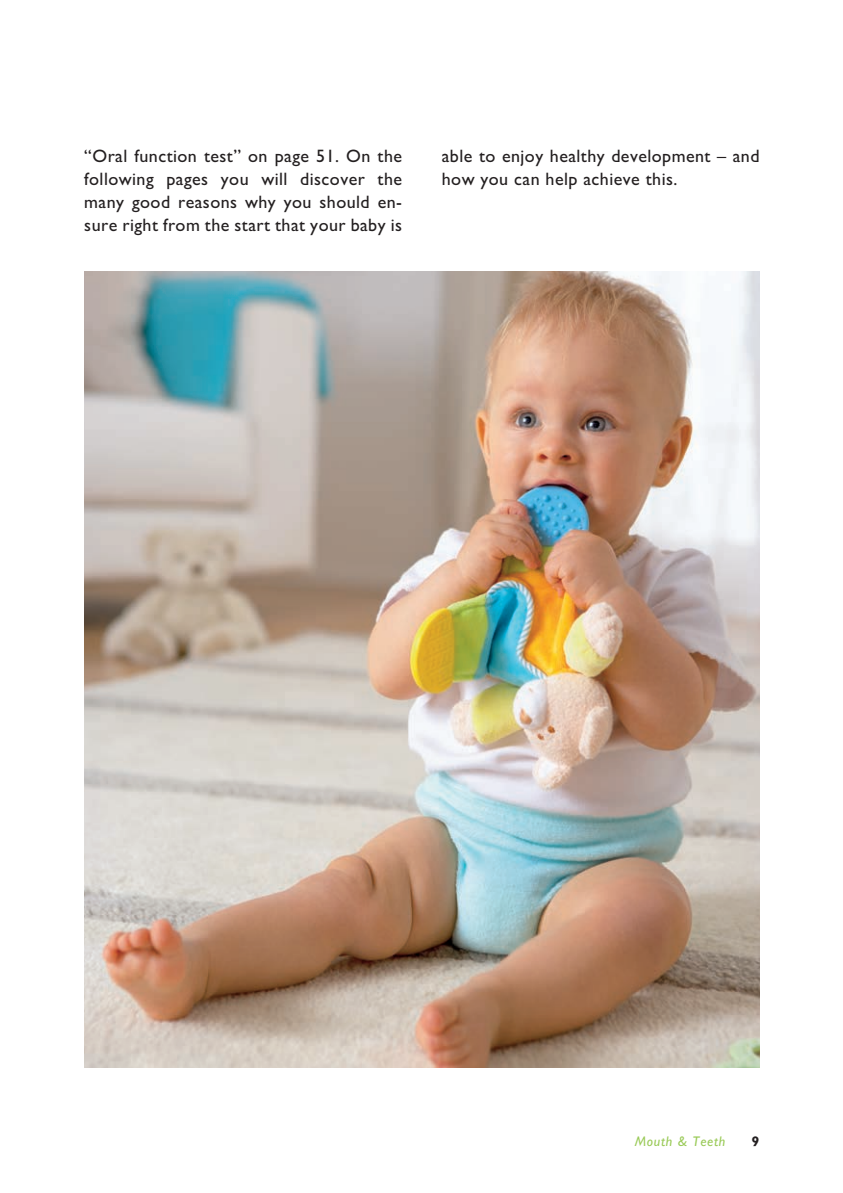
<style>
.page{position:relative;width:843px;height:1193px;background:#fff}
.page>*{position:absolute;margin:0;border:0;box-sizing:border-box;transform-origin:0 0}
.t1{font:18px/23.2px "M Gill Sans";letter-spacing:.025em;color:#231f20}
.t2{font:italic 14px "M Gill Sans";letter-spacing:.05em;color:#9aca58}
.t3{font:700 14px "M Gill Sans";color:#231f20}
</style>
<div class="page">
<img style="left:84px;top:271px;width:675px;height:796px">
<p class="t1" style="left:84px;top:144px;width:319px;text-align:justify">“Oral function test” on page 51. On the following pages you will discover the many good reasons why you should en&shy;sure right from the start that your baby is</p>
<p class="t1" style="left:441px;top:144px;width:319px">able to enjoy healthy development – and how you can help achieve this.</p>
<p class="t2" style="left:634px;top:1133px;width:92px">Mouth &amp; Teeth</p>
<p class="t3" style="left:751px;top:1133px;width:9px">9</p>
</div>
